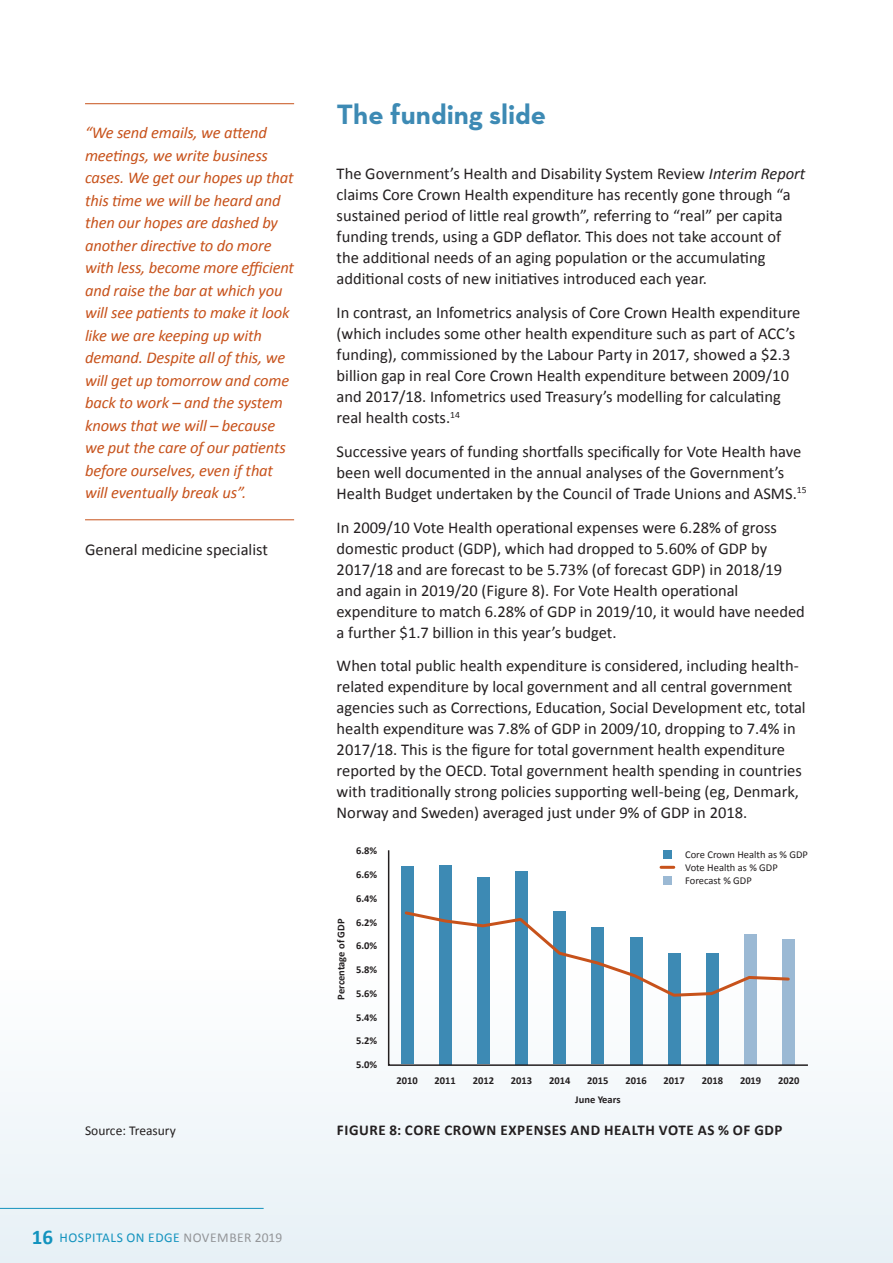
<style>
.page{position:relative;width:893px;height:1263px;background:#fff}
.page>*{position:absolute;margin:0;border:0;box-sizing:border-box;transform-origin:0 0}
.Heading__CONTENTS{font:700 28.5px "Neutra Text";color:#3d8ab4}
.Body_Copy{font:16.5px/21px "Calibri";color:#231f20}
.Body_Copy-2{font:italic 16.5px/22.5px "Calibri";letter-spacing:-.01em;color:#c7521b}
.Figure_Heading__CONT{font:700 15px "Calibri";letter-spacing:.04em;color:#231f20}
.t1{font:13.5px "Calibri";letter-spacing:.04em;color:#1393be}
.Notes{font:13.5px "Calibri";color:#231f20}
.Notes-2{font:700 10.5px "Calibri";color:#231f20}
.Notes-3{font:10.5px "Calibri";color:#231f20}
.s1{font-weight:700;font-size:21px}
.s2{color:#939598}
.s3{font-style:italic}
</style>
<div class="page">
<div style="left:0;top:970px;width:893px;height:293px;background:#f1f6fa"></div>
<hr style="left:0;top:1208px;width:264px;height:1px;background:#1393be">
<svg style="left:387px;top:850px;width:422px;height:216px"></svg>
<svg style="left:661px;top:866px;width:13px;height:3px"></svg>
<div style="left:663px;top:850px;width:9px;height:9px;background:#3d8ab4"></div>
<div style="left:663px;top:876px;width:9px;height:9px;background:#9bb9d4"></div>
<hr style="left:85px;top:103px;width:209px;height:1px;background:#c7521b">
<hr style="left:85px;top:519px;width:209px;height:1px;background:#c7521b">
<p class="Body_Copy-2" style="left:85px;top:121px;width:211px">“We send emails, we attend meetings, we write business cases. We get our hopes up that this time we will be heard and then our hopes are dashed by another directive to do more with less, become more efficient and raise the bar at which you will see patients to make it look like we are keeping up with demand. Despite all of this, we will get up tomorrow and come back to work – and the system knows that we will – because we put the care of our patients before ourselves, even if that will eventually break us”.</p>
<p class="Body_Copy" style="left:85px;top:539px;width:184px">General medicine specialist</p>
<p class="Notes" style="left:85px;top:1122px;width:92px">Source: Treasury</p>
<p class="t1" style="left:32px;top:1229px;width:252px"><span class="s1">16</span> HOSPITALS ON EDGE <span class="s2">NOVEMBER 2019</span></p>
<p class="Heading__CONTENTS" style="left:337px;top:97px;width:211px">The funding slide</p>
<p class="Body_Copy" style="left:337px;top:163px;width:470px">The Government’s Health and Disability System Review <span class="s3">Interim Report </span>claims Core Crown Health expenditure has recently gone through “a sustained period of little real growth”, referring to “real” per capita funding trends, using a GDP deflator. This does not take account of the additional needs of an aging population or the accumulating additional costs of new initiatives introduced each year.</p>
<p class="Body_Copy" style="left:337px;top:302px;width:465px">In contrast, an Infometrics analysis of Core Crown Health expenditure (which includes some other health expenditure such as part of ACC’s funding), commissioned by the Labour Party in 2017, showed a $2.3 billion gap in real Core Crown Health expenditure between 2009/10 and 2017/18. Infometrics used Treasury’s modelling for calculating real health costs.<sup>14</sup></p>
<p class="Body_Copy" style="left:337px;top:441px;width:471px">Successive years of funding shortfalls specifically for Vote Health have been well documented in the annual analyses of the Government’s<br>Health Budget undertaken by the Council of Trade Unions and ASMS.<sup>15</sup></p>
<p class="Body_Copy" style="left:337px;top:517px;width:470px">In 2009/10 Vote Health operational expenses were 6.28% of gross domestic product (GDP), which had dropped to 5.60% of GDP by 2017/18 and are forecast to be 5.73% (of forecast GDP) in 2018/19 and again in 2019/20 (Figure 8). For Vote Health operational expenditure to match 6.28% of GDP in 2019/10, it would have needed a further $1.7 billion in this year’s budget.</p>
<p class="Body_Copy" style="left:337px;top:655px;width:471px">When total public health expenditure is considered, including health&shy;related expenditure by local government and all central government agencies such as Corrections, Education, Social Development etc, total health expenditure was 7.8% of GDP in 2009/10, dropping to 7.4% in 2017/18. This is the figure for total government health expenditure reported by the OECD. Total government health spending in countries with traditionally strong policies supporting well-being (eg, Denmark, Norway and Sweden) averaged just under 9% of GDP in 2018.</p>
<p class="Notes-2" style="left:334px;top:1000px;width:82px;rotate:-90deg">Percentage of GDP</p>
<p class="Notes-2" style="left:356px;top:844px;width:23px">6.8%</p>
<p class="Notes-2" style="left:356px;top:868px;width:23px">6.6%</p>
<p class="Notes-2" style="left:356px;top:891px;width:23px">6.4%</p>
<p class="Notes-2" style="left:356px;top:915px;width:23px">6.2%</p>
<p class="Notes-2" style="left:356px;top:939px;width:23px">6.0%</p>
<p class="Notes-2" style="left:356px;top:963px;width:23px">5.8%</p>
<p class="Notes-2" style="left:356px;top:987px;width:23px">5.6%</p>
<p class="Notes-2" style="left:356px;top:1010px;width:23px">5.4%</p>
<p class="Notes-2" style="left:356px;top:1034px;width:23px">5.2%</p>
<p class="Notes-2" style="left:356px;top:1058px;width:23px">5.0%</p>
<p class="Notes-3" style="left:685px;top:848px;width:124px">Core Crown Health as % GDP</p>
<p class="Notes-3" style="left:685px;top:874px;width:68px">Forecast % GDP</p>
<p class="Notes-3" style="left:685px;top:861px;width:94px">Vote Health as % GDP</p>
<p class="Notes-2" style="left:396px;top:1074px;width:23px">2010</p>
<p class="Notes-2" style="left:434px;top:1074px;width:23px">2011</p>
<p class="Notes-2" style="left:473px;top:1074px;width:23px">2012</p>
<p class="Notes-2" style="left:511px;top:1074px;width:23px">2013</p>
<p class="Notes-2" style="left:549px;top:1074px;width:23px">2014</p>
<p class="Notes-2" style="left:587px;top:1074px;width:23px">2015</p>
<p class="Notes-2" style="left:625px;top:1074px;width:23px">2016</p>
<p class="Notes-2" style="left:664px;top:1074px;width:23px">2017</p>
<p class="Notes-2" style="left:702px;top:1074px;width:23px">2018</p>
<p class="Notes-2" style="left:740px;top:1074px;width:23px">2019</p>
<p class="Notes-2" style="left:778px;top:1074px;width:23px">2020</p>
<p class="Notes-2" style="left:575px;top:1093px;width:47px">June Years</p>
<p class="Figure_Heading__CONT" style="left:337px;top:1121px;width:447px">FIGURE 8: CORE CROWN EXPENSES AND HEALTH VOTE AS % OF GDP</p>
</div>
